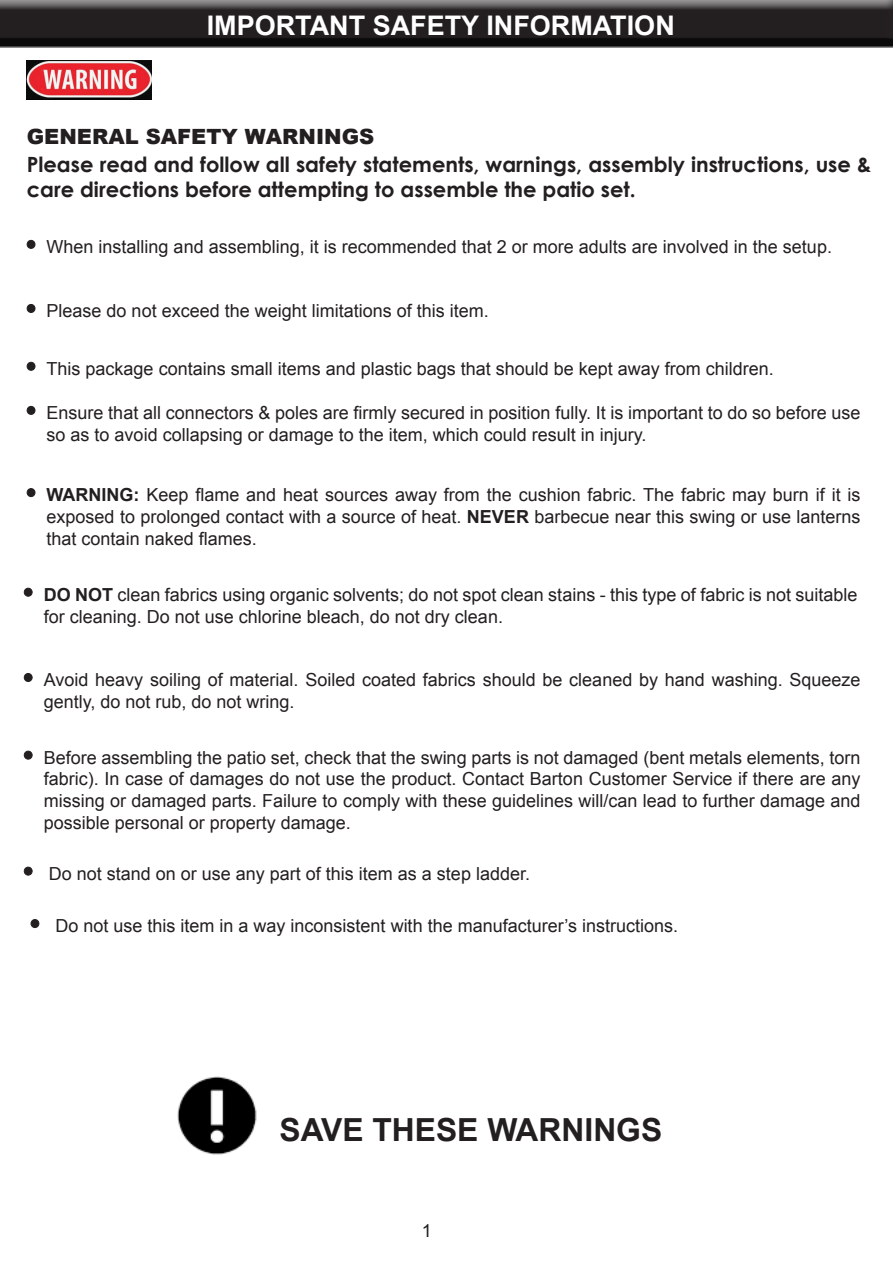
<style>
.page{position:relative;width:893px;height:1263px;background:#fff}
.page>*{position:absolute;margin:0;border:0;box-sizing:border-box;transform-origin:0 0}
.t1{font:700 31.8px "Arial";color:#231f20}
.t2{font:700 27px "Arial";color:#fff}
.t3{font:700 21px/25.2px "Century Gothic";color:#231f20}
.t4{font:900 21px "Arial";color:#231f20}
.t5{font:18px/21.6px "Arial";color:#231f20}
.s1{font-weight:700}
</style>
<div class="page">
<div style="left:0;top:0;width:893px;height:37px;background:#fff;opacity:.75"></div>
<div style="left:0;top:8px;width:893px;height:41px;background:#231f20;opacity:.75"></div>
<div style="left:27px;top:240px;width:8px;height:8px;background:#231f20;border-radius:50%"></div>
<div style="left:27px;top:240px;width:8px;height:9px;border:1px solid #231f20;border-radius:50%"></div>
<div style="left:27px;top:304px;width:8px;height:8px;background:#231f20;border-radius:50%"></div>
<div style="left:27px;top:304px;width:8px;height:9px;border:1px solid #231f20;border-radius:50%"></div>
<div style="left:27px;top:362px;width:8px;height:8px;background:#231f20;border-radius:50%"></div>
<div style="left:27px;top:362px;width:8px;height:9px;border:1px solid #231f20;border-radius:50%"></div>
<div style="left:27px;top:406px;width:8px;height:8px;background:#231f20;border-radius:50%"></div>
<div style="left:27px;top:406px;width:8px;height:9px;border:1px solid #231f20;border-radius:50%"></div>
<div style="left:27px;top:489px;width:8px;height:8px;background:#231f20;border-radius:50%"></div>
<div style="left:27px;top:488px;width:8px;height:9px;border:1px solid #231f20;border-radius:50%"></div>
<img style="left:177px;top:1076px;width:80px;height:79px">
<img style="left:27px;top:60px;width:125px;height:40px">
<div style="left:24px;top:588px;width:8px;height:8px;background:#231f20;border-radius:50%"></div>
<div style="left:24px;top:588px;width:9px;height:9px;border:1px solid #231f20;border-radius:50%"></div>
<div style="left:24px;top:673px;width:8px;height:8px;background:#231f20;border-radius:50%"></div>
<div style="left:24px;top:673px;width:9px;height:9px;border:1px solid #231f20;border-radius:50%"></div>
<div style="left:24px;top:751px;width:8px;height:8px;background:#231f20;border-radius:50%"></div>
<div style="left:24px;top:751px;width:9px;height:8px;border:1px solid #231f20;border-radius:50%"></div>
<div style="left:24px;top:867px;width:8px;height:8px;background:#231f20;border-radius:50%"></div>
<div style="left:24px;top:867px;width:9px;height:8px;border:1px solid #231f20;border-radius:50%"></div>
<div style="left:31px;top:919px;width:8px;height:8px;background:#231f20;border-radius:50%"></div>
<div style="left:31px;top:919px;width:8px;height:9px;border:1px solid #231f20;border-radius:50%"></div>
<p class="t2" style="left:207px;top:8px;width:469px">IMPORTANT SAFETY INFORMATION</p>
<p class="t4" style="left:27px;top:121px;width:349px">GENERAL SAFETY WARNINGS</p>
<p class="t3" style="left:27px;top:150px;width:846px">Please read and follow all safety statements, warnings, assembly instructions, use &amp; care directions before attempting to assemble the patio set.</p>
<p class="t5" style="left:47px;top:236px;width:787px">When installing and assembling, it is recommended that 2 or more adults are involved in the setup.</p>
<p class="t5" style="left:47px;top:300px;width:444px">Please do not exceed the weight limitations of this item.</p>
<p class="t5" style="left:47px;top:358px;width:729px">This package contains small items and plastic bags that should be kept away from children.</p>
<p class="t5" style="left:47px;top:402px;width:815px">Ensure that all connectors &amp; poles are firmly secured in position fully. It is important to do so before use so as to avoid collapsing or damage to the item, which could result in injury.</p>
<p class="t5" style="left:47px;top:484px;width:815px;text-align:justify"><span class="s1">WARNING:</span> Keep flame and heat sources away from the cushion fabric. The fabric may burn if it is exposed to prolonged contact with a source of heat. <span class="s1">NEVER</span> barbecue near this swing or use lanterns that contain naked flames.</p>
<p class="t5" style="left:44px;top:584px;width:815px"><span class="s1">DO NOT</span> clean fabrics using organic solvents; do not spot clean stains - this type of fabric is not suitable for cleaning. Do not use chlorine bleach, do not dry clean.</p>
<p class="t5" style="left:44px;top:669px;width:818px">Avoid heavy soiling of material. Soiled coated fabrics should be cleaned by hand washing. Squeeze gently, do not rub, do not wring.</p>
<p class="t5" style="left:44px;top:747px;width:818px;text-align:justify">Before assembling the patio set, check that the swing parts is not damaged (bent metals elements, torn fabric). In case of damages do not use the product. Contact Barton Customer Service if there are any missing or damaged parts. Failure to comply with these guidelines will/can lead to further damage and possible personal or property damage.</p>
<p class="t5" style="left:49px;top:863px;width:483px">Do not stand on or use any part of this item as a step ladder.</p>
<p class="t5" style="left:55px;top:915px;width:624px">Do not use this item in a way inconsistent with the manufacturer’s instructions.</p>
<p class="t1" style="left:279px;top:1109px;width:384px">SAVE THESE WARNINGS</p>
<p class="t5" style="left:422px;top:1220px;width:12px">1</p>
</div>
